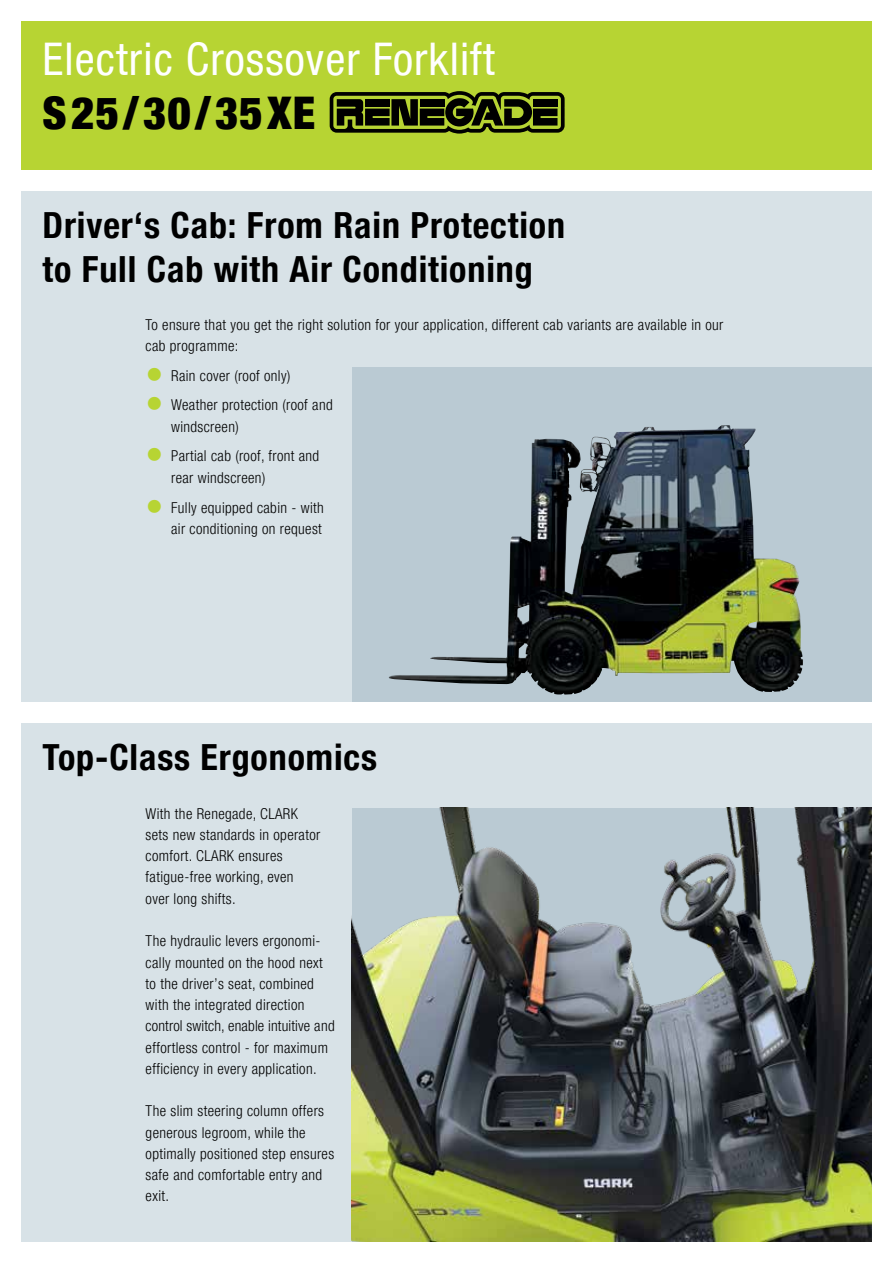
<style>
.page{position:relative;width:893px;height:1263px;background:#fff}
.page>*{position:absolute;margin:0;border:0;box-sizing:border-box;transform-origin:0 0}
.t1{font:condensed 45px "Helvetica Neue LT Pro";letter-spacing:.025em;color:#fff}
.t2{font:900 condensed 45px "Helvetica Neue LT Pro";letter-spacing:.025em;color:#000}
.t3{font:700 condensed 36px/43.2px "Helvetica Neue LT Pro";letter-spacing:.025em;color:#000}
.t4{font:300 condensed 15px/21.3px "Helvetica Neue LT Pro";letter-spacing:.025em;color:#000}
.s1{font-size:36px;color:#b7d433}
</style>
<div class="page">
<div style="left:21px;top:191px;width:851px;height:511px;background:#d8e2e7"></div>
<div style="left:21px;top:723px;width:851px;height:519px;background:#d8e2e7"></div>
<img style="left:352px;top:808px;width:520px;height:434px">
<svg style="left:352px;top:367px;width:520px;height:335px;fill:#bacad3"></svg>
<img style="left:507px;top:425px;width:215px;height:218px">
<div style="left:21px;top:21px;width:851px;height:149px;background:#b7d433"></div>
<svg style="left:330px;top:91px;width:235px;height:43px"></svg>
<h1 class="t1" style="left:43px;top:32px;width:454px">Electric Crossover Forklift</h1>
<h1 class="t2" style="left:43px;top:86px;width:274px">S25/30/35XE</h1>
<h2 class="t3" style="left:43px;top:204px;width:524px">Driver‘s Cab: From Rain Protection to Full Cab with Air Conditioning</h2>
<p class="t4" style="left:146px;top:314px;width:579px">To ensure that you get the right solution for your application, different cab variants are available in our cab programme:</p>
<p class="t4" style="left:146px;top:365px;width:146px"><span class="s1">•</span> Rain cover (roof only)</p>
<p class="t4" style="left:171px;top:394px;width:163px;text-indent:-26px"><span class="s1">•</span> Weather protection (roof and windscreen)</p>
<p class="t4" style="left:171px;top:445px;width:150px;text-indent:-26px"><span class="s1">•</span> Partial cab (roof, front and rear windscreen)</p>
<p class="t4" style="left:146px;top:496px;width:180px;text-align:right"><span class="s1">•</span> Fully equipped cabin - with air conditioning on request</p>
<h2 class="t3" style="left:43px;top:736px;width:336px">Top-Class Ergonomics</h2>
<p class="t4" style="left:146px;top:803px;width:176px">With the Renegade, CLARK sets new standards in operator comfort. CLARK ensures fatigue-free working, even over long shifts.</p>
<p class="t4" style="left:146px;top:930px;width:191px">The hydraulic levers ergonomi&shy;cally mounted on the hood next to the driver’s seat, combined with the integrated direction control switch, enable intuitive and effortless control - for maximum efficiency in every application.</p>
<p class="t4" style="left:146px;top:1100px;width:190px">The slim steering column offers generous legroom, while the optimally positioned step ensures safe and comfortable entry and exit.</p>
</div>
